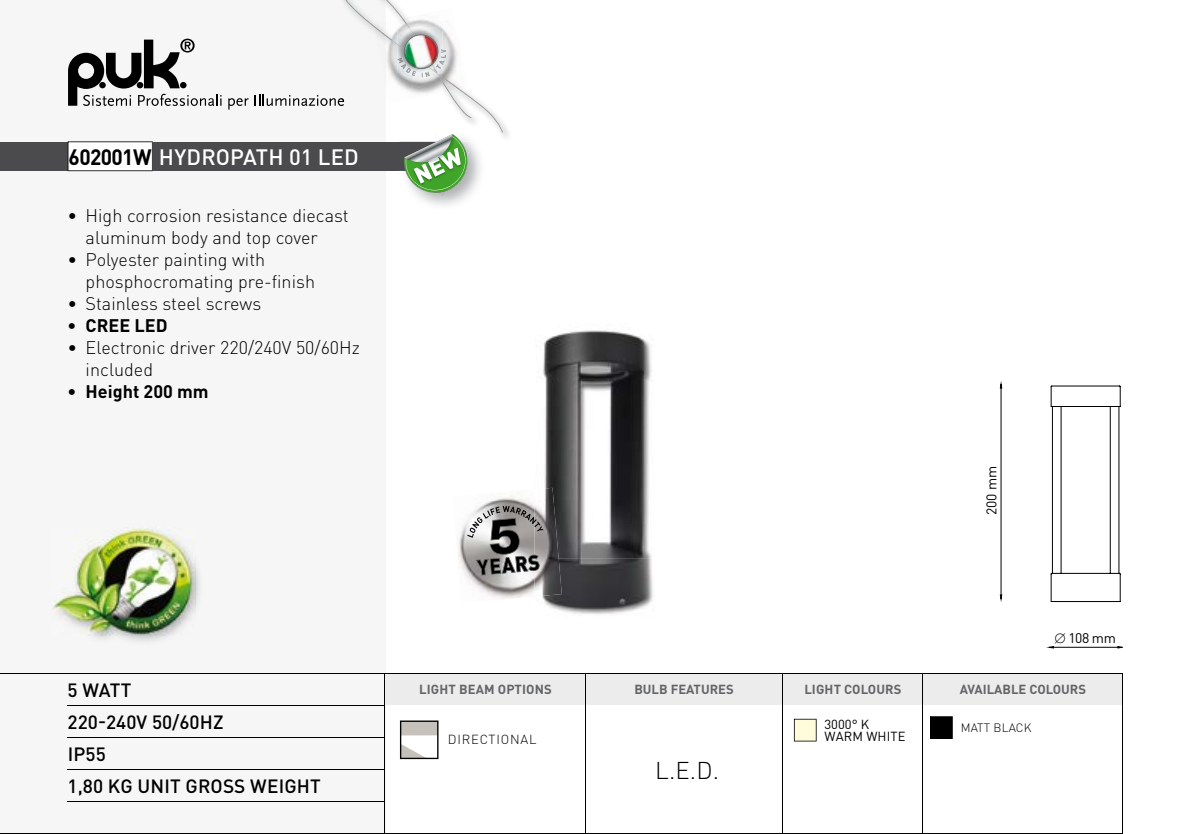
<style>
.page{position:relative;width:1191px;height:834px;background:#fff}
.page>*{position:absolute;margin:0;border:0;box-sizing:border-box;transform-origin:0 0}
.t1{font:300 24px "DINOT";color:#000}
.t2{font:500 22px "DINOT";letter-spacing:.01em;color:#fff}
.t3{font:500 19px/32px "DINOT";letter-spacing:.005em;color:#000}
.t4{font:300 18px/22px "DINOT";color:#000}
.t5{font:700 18px "DINOT";color:#000}
.t6{font:13.8px "DINOT";letter-spacing:-.015em;color:#000}
.t7{font:700 13px "DINOT";color:#646567}
.t8{font:13px/12px "DINOT";letter-spacing:.01em;color:#000}
.t9{font:300 13px "DINOT";letter-spacing:.06em;color:#000}
.t10{font:300 12px "DINOT";letter-spacing:.01em;color:#000}
.s1{font-weight:700;color:#000}
</style>
<div class="page">
<div style="left:0;top:0;width:386px;height:833px;background:#f6f6f6"></div>
<svg style="left:68px;top:39px;width:154px;height:67px"></svg>
<div style="left:385px;top:673px;width:737px;height:31px;background:#ececed"></div>
<hr style="left:0;top:833px;width:1123px;height:1px;background:#000">
<hr style="left:384px;top:673px;width:1px;height:159px;background:#000">
<hr style="left:1122px;top:673px;width:1px;height:159px;background:#000">
<hr style="left:0;top:673px;width:1122px;height:1px;background:#000">
<hr style="left:585px;top:673px;width:1px;height:159px;background:#000">
<hr style="left:782px;top:673px;width:1px;height:159px;background:#000">
<hr style="left:921px;top:673px;width:1px;height:159px;background:#000">
<div style="left:0;top:142px;width:444px;height:29px;background:#4b4b4d"></div>
<svg style="left:68px;top:141px;width:85px;height:30px;background:#efefef"></svg>
<svg style="left:228px;top:0;width:275px;height:197px"></svg>
<hr style="left:68px;top:705px;width:316px;height:1px;background:#000">
<hr style="left:68px;top:737px;width:316px;height:1px;background:#000">
<hr style="left:68px;top:769px;width:316px;height:1px;background:#000">
<hr style="left:68px;top:801px;width:316px;height:1px;background:#000">
<svg style="left:930px;top:716px;width:22px;height:22px"></svg>
<svg style="left:400px;top:720px;width:38px;height:39px"></svg>
<svg style="left:794px;top:718px;width:22px;height:23px"></svg>
<img style="left:542px;top:330px;width:111px;height:285px">
<img style="left:457px;top:493px;width:77px;height:106px">
<img style="left:534px;top:487px;width:28px;height:109px">
<svg style="left:467px;top:506px;width:76px;height:69px;background:#8c8a8a"></svg>
<img style="left:93px;top:563px;width:107px;height:78px">
<img style="left:52px;top:527px;width:143px;height:108px">
<svg style="left:1050px;top:385px;width:71px;height:217px"></svg>
<hr style="left:1053px;top:646px;width:65px;height:1px;background:#000">
<svg style="left:1117px;top:646px;width:6px;height:2px"></svg>
<hr style="left:1000px;top:388px;width:1px;height:206px;background:#000">
<svg style="left:1000px;top:594px;width:2px;height:6px"></svg>
<svg style="left:1000px;top:382px;width:2px;height:6px"></svg>
<p class="t2" style="left:69px;top:143px;width:292px"><span class="s1">602001W</span> HYDROPATH 01 LED</p>
<p class="t4" style="left:86px;top:204px;width:264px;text-indent:-18px">• High corrosion resistance diecast aluminum body and top cover</p>
<p class="t4" style="left:86px;top:248px;width:231px;text-indent:-18px">• Polyester painting with phosphocromating pre-finish</p>
<p class="t4" style="left:68px;top:292px;width:195px">• Stainless steel screws</p>
<p class="t5" style="left:68px;top:314px;width:101px">• CREE LED</p>
<p class="t4" style="left:86px;top:336px;width:276px;text-indent:-18px">• Electronic driver 220/240V 50/60Hz included</p>
<p class="t5" style="left:68px;top:380px;width:142px">• Height 200 mm</p>
<p class="t3" style="left:68px;top:674px;width:255px">5 WATT<br>220-240V 50/60HZ<br>IP55<br>1,80 KG UNIT GROSS WEIGHT</p>
<p class="t6" style="left:983px;top:515px;width:51px;rotate:-90deg">200 mm</p>
<p class="t6" style="left:1054px;top:629px;width:63px">∅ 108 mm</p>
<p class="t7" style="left:419px;top:680px;width:134px">LIGHT BEAM OPTIONS</p>
<p class="t7" style="left:634px;top:680px;width:101px">BULB FEATURES</p>
<p class="t7" style="left:804px;top:680px;width:99px">LIGHT COLOURS</p>
<p class="t7" style="left:959px;top:680px;width:128px">AVAILABLE COLOURS</p>
<p class="t9" style="left:448px;top:731px;width:90px">DIRECTIONAL</p>
<h1 class="t1" style="left:655px;top:755px;width:65px">L.E.D.</h1>
<p class="t8" style="left:824px;top:718px;width:83px">3000° K<br>WARM WHITE</p>
<p class="t10" style="left:960px;top:720px;width:72px">MATT BLACK</p>
</div>
